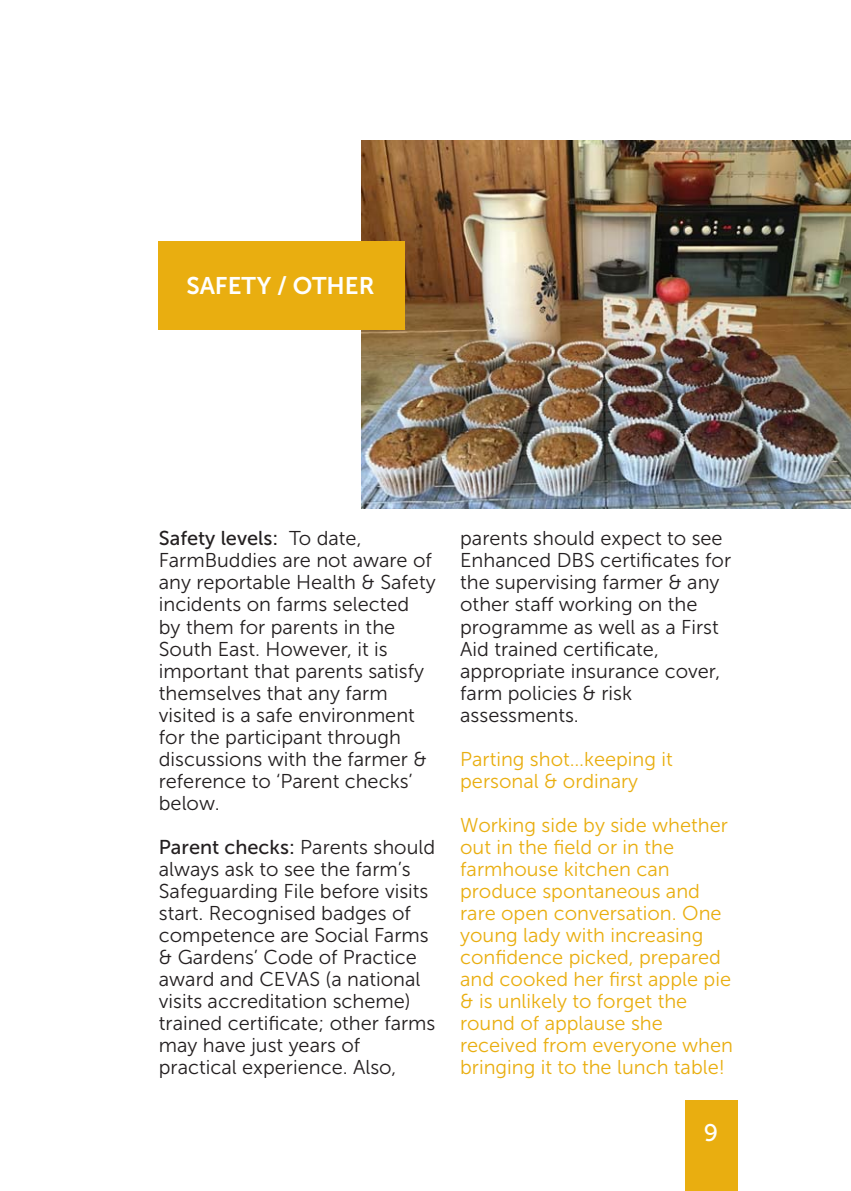
<style>
.page{position:relative;width:851px;height:1191px;background:#fff}
.page>*{position:absolute;margin:0;border:0;box-sizing:border-box;transform-origin:0 0}
.t1{font:24px "Museo Sans 700";color:#fff}
.t2{font:24px "Museo Sans 500";color:#fff}
.t3{font:20px/22px "Museo Sans 300";color:#231f20}
.t4{font:20px/22px "Museo Sans 300";color:#e9ae10}
.t5{font:20px "Museo Sans 500";color:#231f20}
.s1{font-family:"Museo Sans 300"}
</style>
<div class="page">
<img style="left:361px;top:140px;width:489px;height:369px">
<div style="left:159px;top:242px;width:245px;height:88px;background:#e9ae10"></div>
<div style="left:684px;top:1100px;width:53px;height:91px;background:#e9ae10"></div>
<p class="t1" style="left:186px;top:276px;width:190px">SAFETY / OTHER</p>
<p class="t5" style="left:159px;top:531px;width:204px">Safety levels: <span class="s1">To date,</span></p>
<p class="t3" style="left:159px;top:551px;width:278px">FarmBuddies are not aware of any reportable Health &amp; Safety incidents on farms selected by them for parents in the<br>South East. However, it is important that parents satisfy themselves that any farm visited is a safe environment for the participant through discussions with the farmer &amp; reference to ‘Parent checks’ below.</p>
<p class="t5" style="left:159px;top:839px;width:278px">Parent checks: <span class="s1">Parents should</span></p>
<p class="t3" style="left:159px;top:859px;width:278px">always ask to see the farm’s<br>Safeguarding File before visits start. Recognised badges of competence are Social Farms &amp; Gardens’ Code of Practice award and CEVAS (a national visits accreditation scheme) trained certificate; other farms may have just years of practical experience. Also,</p>
<p class="t3" style="left:460px;top:529px;width:272px">parents should expect to see<br>Enhanced DBS certificates for the supervising farmer &amp; any other staff working on the programme as well as a First<br>Aid trained certificate, appropriate insurance cover, farm policies &amp; risk assessments.</p>
<p class="t4" style="left:460px;top:749px;width:214px">Parting shot…keeping it personal &amp; ordinary</p>
<p class="t4" style="left:460px;top:815px;width:274px">Working side by side whether out in the field or in the farmhouse kitchen can produce spontaneous and rare open conversation. One young lady with increasing confidence picked, prepared and cooked her first apple pie &amp; is unlikely to forget the round of applause she received from everyone when bringing it to the lunch table!</p>
<p class="t2" style="left:703px;top:1124px;width:16px">9</p>
</div>
